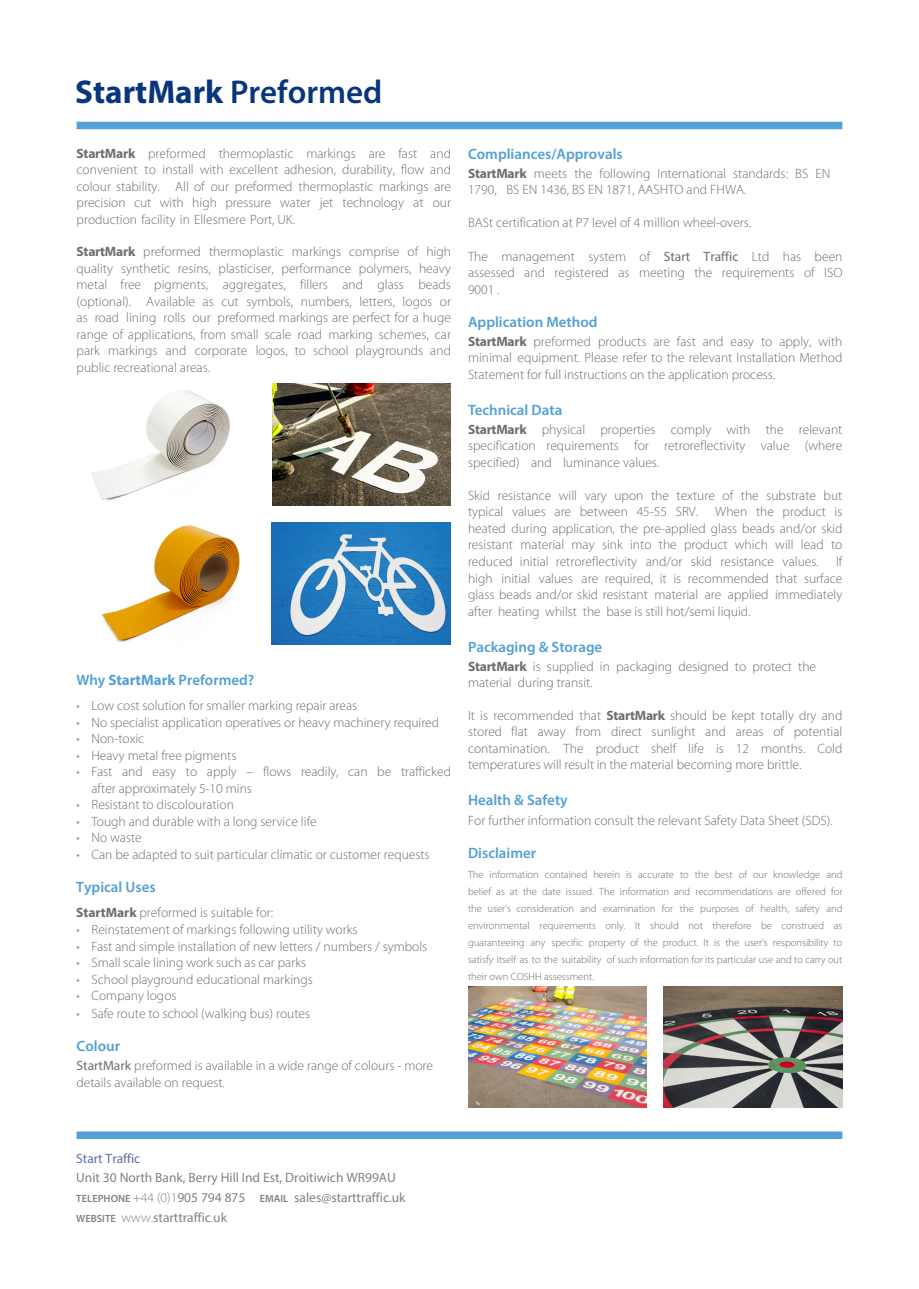
<style>
.page{position:relative;width:919px;height:1289px;background:#fff}
.page>*{position:absolute;margin:0;border:0;box-sizing:border-box;transform-origin:0 0}
.t1{font:700 33px "Myriad Pro";color:#08357c}
.Disclaimer{font:600 15px "Myriad Pro";color:#52a0d4}
.Body_Copy_Heading{font:600 15px "Myriad Pro";color:#52a0d4}
.Body_Copy{font:600 15px "Myriad Pro";color:#52a0d4}
.Body_Copy-2{font:300 13.5px/16.5px "Myriad Pro";color:#6c6d70;text-align:justify}
.Disclaimer-2{font:300 13.5px/16.5px "Myriad Pro";color:#6c6d70;text-align:justify}
.t2{font:13.5px/19.6px "Myriad Pro";color:#808285}
.Disclaimer-3{font:300 10.5px/17px "Myriad Pro";color:#6c6d70;text-align:justify}
.s1{font-weight:600}
.s2{font-weight:700}
.s3{color:#52a0d4}
.s4{font-weight:400}
.s5{color:#5f6da4}
.s6{font-weight:600;font-size:10.5px}
.s7{font-weight:300}
</style>
<div class="page">
<img style="left:272px;top:383px;width:179px;height:122px">
<img style="left:272px;top:522px;width:178px;height:123px">
<img style="left:468px;top:986px;width:178px;height:121px">
<img style="left:663px;top:986px;width:179px;height:121px">
<div style="left:77px;top:1131px;width:765px;height:7px;background:#52a0d4"></div>
<div style="left:77px;top:122px;width:765px;height:7px;background:#52a0d4"></div>
<img style="left:91px;top:390px;width:139px;height:111px">
<img style="left:102px;top:525px;width:138px;height:117px">
<p class="t1" style="left:75px;top:70px;width:308px">StartMark <span class="s1">Preformed</span></p>
<p class="Body_Copy-2" style="left:77px;top:145px;width:376px"><span class="s2">StartMark</span> preformed thermoplastic markings are fast and convenient to install with excellent adhesion, durability, flow and colour stability. All of our preformed thermoplastic markings are precision cut with high pressure water jet technology at our production facility in Ellesmere Port, UK.</p>
<p class="Body_Copy-2" style="left:77px;top:244px;width:376px"><span class="s2">StartMark</span> preformed thermoplastic markings comprise of high quality synthetic resins, plasticiser, performance polymers, heavy metal free pigments, aggregates, fillers and glass beads (optional). Available as cut symbols, numbers, letters, logos or as road lining rolls our preformed markings are perfect for a huge range of applications, from small scale road marking schemes, car park markings and corporate logos, to school playgrounds and public recreational areas.</p>
<p class="Body_Copy_Heading" style="left:77px;top:670px;width:179px">Why <span class="s2">StartMark</span> Preformed?</p>
<p class="Body_Copy-2" style="left:77px;top:697px;width:282px"><span class="s3">•</span> Low cost solution for smaller marking repair areas</p>
<p class="Body_Copy-2" style="left:77px;top:714px;width:364px"><span class="s3">•</span> No specialist application operatives or heavy machinery required</p>
<p class="Body_Copy-2" style="left:77px;top:730px;width:69px"><span class="s3">•</span> Non-toxic</p>
<p class="Body_Copy-2" style="left:77px;top:747px;width:161px"><span class="s3">•</span> Heavy metal free pigments</p>
<p class="Body_Copy-2" style="left:91px;top:763px;width:361px;text-indent:-15px"><span class="s3">•</span> Fast and easy to apply – flows readily, can be trafficked after approximately 5-10 mins</p>
<p class="Body_Copy-2" style="left:77px;top:796px;width:159px"><span class="s3">•</span> Resistant to discolouration</p>
<p class="Body_Copy-2" style="left:77px;top:813px;width:241px"><span class="s3">•</span> Tough and durable with a long service life</p>
<p class="Body_Copy-2" style="left:77px;top:829px;width:67px"><span class="s3">•</span> No waste</p>
<p class="Body_Copy-2" style="left:77px;top:846px;width:354px"><span class="s3">•</span> Can be adapted to suit particular climatic or customer requests</p>
<p class="Body_Copy" style="left:76px;top:877px;width:81px">Typical Uses</p>
<p class="Body_Copy-2" style="left:76px;top:904px;width:198px"><span class="s2">StartMark</span> preformed is suitable for:</p>
<p class="Body_Copy-2" style="left:77px;top:921px;width:282px"><span class="s3">•</span> Reinstatement of markings following utility works</p>
<p class="Body_Copy-2" style="left:77px;top:938px;width:352px"><span class="s3">•</span> Fast and simple installation of new letters / numbers / symbols</p>
<p class="Body_Copy-2" style="left:77px;top:954px;width:231px"><span class="s3">•</span> Small scale lining work such as car parks</p>
<p class="Body_Copy-2" style="left:77px;top:971px;width:238px"><span class="s3">•</span> School playground educational markings</p>
<p class="Body_Copy-2" style="left:77px;top:987px;width:101px"><span class="s3">•</span> Company logos</p>
<p class="Body_Copy-2" style="left:77px;top:1005px;width:235px"><span class="s3">•</span> Safe route to school (walking bus) routes</p>
<p class="Body_Copy" style="left:77px;top:1036px;width:45px">Colour</p>
<p class="Body_Copy-2" style="left:77px;top:1057px;width:358px"><span class="s4">StartMark</span> preformed is available in a wide range of colours - more details available on request.</p>
<p class="Disclaimer" style="left:468px;top:144px;width:156px">Compliances/Approvals</p>
<p class="Disclaimer-2" style="left:468px;top:165px;width:364px"><span class="s2">StartMark</span> meets the following International standards: BS EN<br>1790, BS EN 1436, BS EN 1871, AASHTO and FHWA.</p>
<p class="Disclaimer-2" style="left:468px;top:215px;width:285px">BASt certification at P7 level of 4 million wheel-overs.</p>
<p class="Disclaimer-2" style="left:468px;top:248px;width:376px">The management system of <span class="s4">Start Traffic</span> Ltd has been assessed and registered as meeting the requirements of ISO 9001 .</p>
<p class="Disclaimer" style="left:468px;top:312px;width:131px">Application Method</p>
<p class="Disclaimer-2" style="left:468px;top:333px;width:376px"><span class="s2">StartMark</span> preformed products are fast and easy to apply, with minimal equipment. Please refer to the relevant Installation Method Statement for full instructions on the application process.</p>
<p class="Disclaimer" style="left:468px;top:400px;width:96px">Technical Data</p>
<p class="Disclaimer-2" style="left:468px;top:421px;width:376px"><span class="s2">StartMark</span> physical properties comply with the relevant specification requirements for retroreflectivity value (where specified) and luminance values.</p>
<p class="Disclaimer-2" style="left:468px;top:487px;width:376px">Skid resistance will vary upon the texture of the substrate but typical values are between 45-55 SRV.</p>
<p class="Disclaimer-2" style="left:468px;top:504px;width:376px;text-indent:247px">When the product is heated during application, the pre-applied glass beads and/or skid resistant material may sink into the product which will lead to reduced initial retroreflectivity and/or skid resistance values.</p>
<p class="Disclaimer-2" style="left:468px;top:553px;width:376px;text-indent:368px">If high initial values are required, it is recommended that surface glass beads and/or skid resistant material are applied immediately after heating whilst the base is still hot/semi liquid.</p>
<p class="Disclaimer" style="left:468px;top:637px;width:136px">Packaging &amp; Storage</p>
<p class="Disclaimer-2" style="left:468px;top:658px;width:349px"><span class="s2">StartMark</span> is supplied in packaging designed to protect the material during transit.</p>
<p class="Disclaimer-2" style="left:468px;top:707px;width:376px">It is recommended that <span class="s2">StartMark</span> should be kept totally dry and stored flat away from direct sunlight and areas of potential contamination. The product shelf life is 12 months. Cold temperatures will result in the material becoming more brittle.</p>
<p class="Disclaimer" style="left:468px;top:790px;width:101px">Health &amp; Safety</p>
<p class="Disclaimer-2" style="left:468px;top:812px;width:366px">For further information consult the relevant Safety Data Sheet (SDS).</p>
<p class="Disclaimer" style="left:468px;top:843px;width:70px">Disclaimer</p>
<p class="Disclaimer-3" style="left:468px;top:866px;width:376px">The information contained herein is accurate to the best of our knowledge and belief as at the date issued. The information and recommendations are offered for the user’s consideration and examination for the purposes of health, safety and environmental requirements only. It should not therefore be construed as guaranteeing any specific property of the product. It is the user’s responsibility to satisfy itself as to the suitability of such information for its particular use and to carry out their own COSHH assessment.</p>
<p class="t2" style="left:76px;top:1147px;width:331px"><span class="s5">Start Traffic<br></span>Unit 30 North Bank, Berry Hill Ind Est, Droitiwich WR99AU <span class="s6">TELEPHONE</span> <span class="s7">+44 (0)1</span>905 794 875 <span class="s6">EMAIL</span> sales@starttraffic.uk <span class="s6">WEBSITE</span> <span class="s7">www.</span>starttraffic<span class="s7">.</span>uk</p>
</div>
